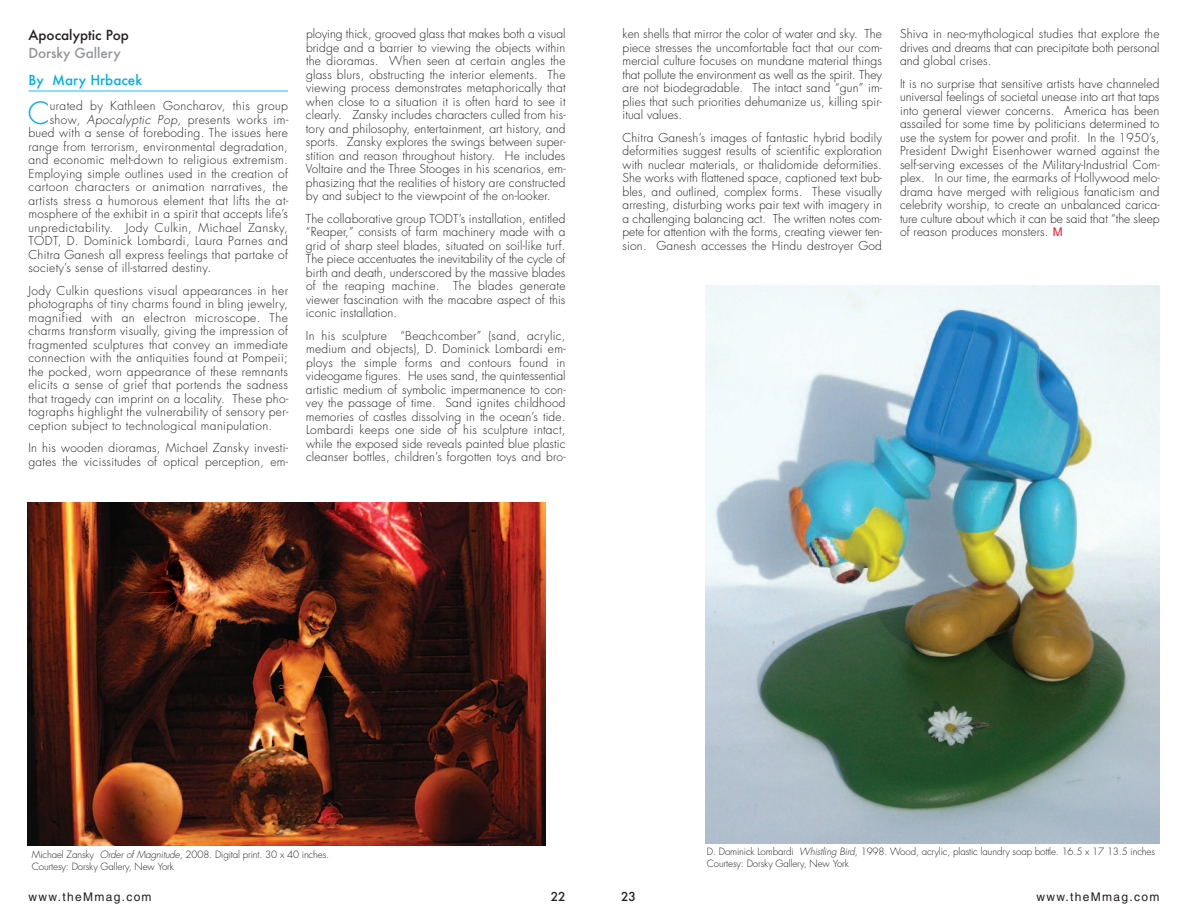
<style>
.page{position:relative;width:1188px;height:918px;background:#fff}
.page>*{position:absolute;margin:0;border:0;box-sizing:border-box;transform-origin:0 0}
.t1{font:300 29.85px "Futura";color:#00aeef}
.t2{font:500 13.5px "Futura";color:#231f20}
.t3{font:500 13.5px "Futura";letter-spacing:-.005em;color:#939598}
.t4{font:500 13.5px "Futura";color:#00aeef}
.t5{font:300 12px/13.5px "Futura";letter-spacing:.025em;color:#231f20;text-align:justify}
.t6{font:12px "Helvetica";letter-spacing:.11em;color:#231f20}
.t7{font:500 12px "Futura";color:#231f20}
.t8{font:300 9.75px/12px "Futura";letter-spacing:-.015em;color:#231f20}
.s1{font-style:italic}
.s2{font-family:"Helvetica";font-weight:400;color:#ee1e24}
</style>
<div class="page">
<hr style="left:28px;top:91px;width:260px;height:1px;background:#15c0f2">
<img style="left:28px;top:502px;width:518px;height:344px">
<img style="left:706px;top:285px;width:453px;height:558px">
<p class="t2" style="left:28px;top:27px;width:102px">Apocalyptic Pop</p>
<p class="t3" style="left:28px;top:45px;width:94px">Dorsky Gallery</p>
<p class="t4" style="left:28px;top:72px;width:115px">By Mary Hrbacek</p>
<h1 class="t1" style="left:28px;top:99px;width:24px">C</h1>
<p class="t5" style="left:50px;top:100px;width:240px">urated by Kathleen Goncharov, this group</p>
<p class="t5" style="left:50px;top:114px;width:240px">show, <span class="s1">Apocalyptic Pop</span>, presents works im-</p>
<p class="t5" style="left:29px;top:127px;width:261px">bued with a sense of foreboding. The issues here</p>
<p class="t5" style="left:28px;top:141px;width:261px">range from terrorism, environmental degradation,</p>
<p class="t5" style="left:28px;top:154px;width:261px">and economic melt-down to religious extremism.</p>
<p class="t5" style="left:28px;top:168px;width:261px">Employing simple outlines used in the creation of</p>
<p class="t5" style="left:28px;top:181px;width:261px">cartoon characters or animation narratives, the</p>
<p class="t5" style="left:28px;top:195px;width:261px">artists stress a humorous element that lifts the at-</p>
<p class="t5" style="left:28px;top:208px;width:261px">mosphere of the exhibit in a spirit that accepts life’s</p>
<p class="t5" style="left:28px;top:222px;width:261px">unpredictability. Jody Culkin, Michael Zansky,</p>
<p class="t5" style="left:28px;top:235px;width:261px">TODT, D. Dominick Lombardi, Laura Parnes and</p>
<p class="t5" style="left:28px;top:249px;width:261px">Chitra Ganesh all express feelings that partake of</p>
<p class="t5" style="left:28px;top:262px;width:184px">society’s sense of ill-starred destiny.</p>
<p class="t5" style="left:28px;top:285px;width:261px">Jody Culkin questions visual appearances in her photographs of tiny charms found in bling jewelry, magnified with an electron microscope. The charms transform visually, giving the impression of fragmented sculptures that convey an immediate connection with the antiquities found at Pompeii; the pocked, worn appearance of these remnants elicits a sense of grief that portends the sadness that tragedy can imprint on a locality. These pho&shy;tographs highlight the vulnerability of sensory per&shy;ception subject to technological manipulation.</p>
<p class="t5" style="left:29px;top:442px;width:261px">In his wooden dioramas, Michael Zansky investi&shy;gates the vicissitudes of optical perception, em-</p>
<p class="t5" style="left:306px;top:28px;width:261px">ploying thick, grooved glass that makes both a visual bridge and a barrier to viewing the objects within the dioramas. When seen at certain angles the glass blurs, obstructing the interior elements. The viewing process demonstrates metaphorically that when close to a situation it is often hard to see it clearly. Zansky includes characters culled from his&shy;tory and philosophy, entertainment, art history, and sports. Zansky explores the swings between super&shy;stition and reason throughout history. He includes Voltaire and the Three Stooges in his scenarios, em&shy;phasizing that the realities of history are constructed by and subject to the viewpoint of the on-looker.</p>
<p class="t5" style="left:306px;top:213px;width:261px">The collaborative group TODT’s installation, entitled “Reaper,” consists of farm machinery made with a grid of sharp steel blades, situated on soil-like turf.<br>The piece accentuates the inevitability of the cycle of birth and death, underscored by the massive blades of the reaping machine. The blades generate viewer fascination with the macabre aspect of this iconic installation.</p>
<p class="t5" style="left:306px;top:330px;width:261px">In his sculpture “Beachcomber” (sand, acrylic, medium and objects), D. Dominick Lombardi em&shy;ploys the simple forms and contours found in videogame figures. He uses sand, the quintessential artistic medium of symbolic impermanence to con&shy;vey the passage of time. Sand ignites childhood memories of castles dissolving in the ocean’s tide.<br>Lombardi keeps one side of his sculpture intact, while the exposed side reveals painted blue plastic cleanser bottles, children’s forgotten toys and bro-</p>
<p class="t5" style="left:622px;top:28px;width:261px">ken shells that mirror the color of water and sky. The piece stresses the uncomfortable fact that our com&shy;mercial culture focuses on mundane material things that pollute the environment as well as the spirit. They are not biodegradable. The intact sand “gun” im&shy;plies that such priorities dehumanize us, killing spir&shy;itual values.</p>
<p class="t5" style="left:623px;top:132px;width:261px">Chitra Ganesh’s images of fantastic hybrid bodily deformities suggest results of scientific exploration with nuclear materials, or thalidomide deformities.<br>She works with flattened space, captioned text bub&shy;bles, and outlined, complex forms. These visually arresting, disturbing works pair text with imagery in a challenging balancing act. The written notes com&shy;pete for attention with the forms, creating viewer ten&shy;sion. Ganesh accesses the Hindu destroyer God</p>
<p class="t5" style="left:900px;top:28px;width:261px">Shiva in neo-mythological studies that explore the drives and dreams that can precipitate both personal and global crises.</p>
<p class="t5" style="left:900px;top:78px;width:261px">It is no surprise that sensitive artists have channeled universal feelings of societal unease into art that taps into general viewer concerns. America has been assailed for some time by politicians determined to use the system for power and profit. In the 1950’s, President Dwight Eisenhower warned against the self-serving excesses of the Military-Industrial Com&shy;plex. In our time, the earmarks of Hollywood melo&shy;drama have merged with religious fanaticism and celebrity worship, to create an unbalanced carica&shy;ture culture about which it can be said that “the sleep of reason produces monsters. <span class="s2">M</span></p>
<p class="t8" style="left:32px;top:849px;width:299px">Michael Zansky <span class="s1">Order of Magnitude</span>, 2008. Digital print. 30 x 40 inches.<br>Courtesy: Dorsky Gallery, New York</p>
<p class="t6" style="left:28px;top:893px;width:125px">www.theMmag.com</p>
<p class="t7" style="left:551px;top:890px;width:16px">22</p>
<p class="t8" style="left:707px;top:846px;width:450px">D. Dominick Lombardi <span class="s1">Whistling Bird</span>, 1998. Wood, acrylic, plastic laundry soap bottle. 16.5 x 17 13.5 inches<br>Courtesy: Dorsky Gallery, New York</p>
<p class="t7" style="left:621px;top:890px;width:16px">23</p>
<p class="t6" style="left:1036px;top:893px;width:125px">www.theMmag.com</p>
</div>
